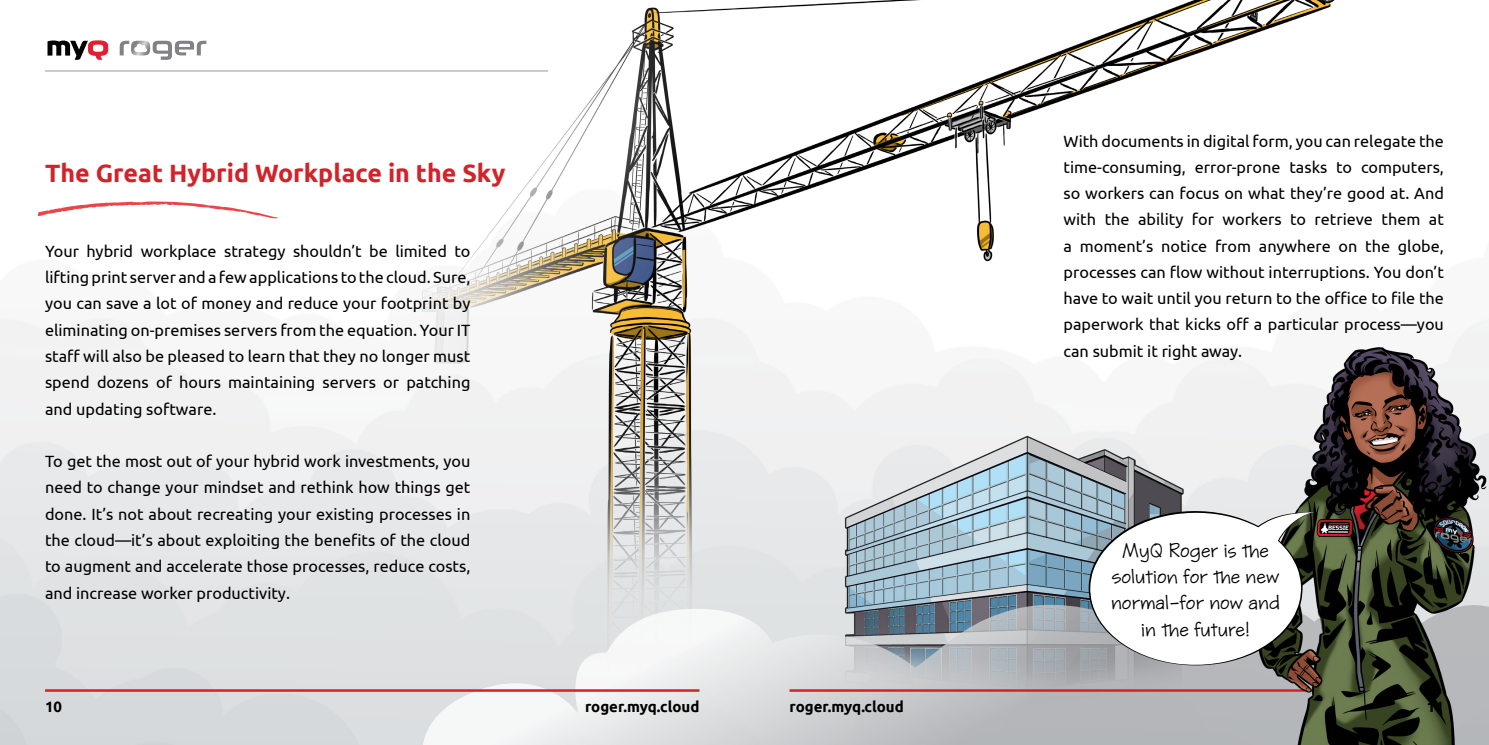
<style>
.page{position:relative;width:1489px;height:745px;background:#fff}
.page>*{position:absolute;margin:0;border:0;box-sizing:border-box;transform-origin:0 0}
.t1{font:700 25px "Ubuntu";color:#d2232a}
.t2{font:17.5px/26.2px "Skriva";color:#000;text-align:center}
.t3{font:16.25px/26.2px "Ubuntu";color:#000;text-align:justify}
.t4{font:700 15px "Ubuntu";color:#000}
</style>
<div class="page">
<img style="left:0;top:40px;width:1488px;height:704px">
<img style="left:420px;top:0;width:916px;height:591px">
<svg style="left:29px;top:173px;width:252px;height:135px"></svg>
<img style="left:801px;top:372px;width:411px;height:219px">
<svg style="left:415px;top:591px;width:808px;height:153px;background:#cbced1"></svg>
<hr style="left:789px;top:688px;width:654px;height:3px;background:#d2232a">
<img style="left:1223px;top:341px;width:265px;height:403px">
<svg style="left:47px;top:40px;width:61px;height:20px"></svg>
<svg style="left:120px;top:41px;width:86px;height:19px"></svg>
<hr style="left:45px;top:70px;width:503px;height:1px;background:#abadb0">
<hr style="left:45px;top:688px;width:654px;height:3px;background:#d2232a">
<svg style="left:1088px;top:510px;width:226px;height:155px"></svg>
<h1 class="t1" style="left:45px;top:158px;width:462px">The Great Hybrid Workplace in the Sky</h1>
<p class="t3" style="left:45px;top:237px;width:427px">Your hybrid workplace strategy shouldn’t be limited to lifting print server and a few applications to the cloud. Sure, you can save a lot of money and reduce your footprint by eliminating on-premises servers from the equation. Your IT staff will also be pleased to learn that they no longer must spend dozens of hours maintaining servers or patching and updating software.</p>
<p class="t3" style="left:45px;top:447px;width:427px">To get the most out of your hybrid work investments, you need to change your mindset and rethink how things get done. It’s not about recreating your existing processes in the cloud—it’s about exploiting the benefits of the cloud to augment and accelerate those processes, reduce costs, and increase worker productivity.</p>
<p class="t3" style="left:1063px;top:127px;width:382px">With documents in digital form, you can relegate the time-consuming, error-prone tasks to computers, so workers can focus on what they’re good at. And with the ability for workers to retrieve them at a moment’s notice from anywhere on the globe, processes can flow without interruptions. You don’t have to wait until you return to the office to file the paperwork that kicks off a particular process—you can submit it right away.</p>
<p class="t2" style="left:1110px;top:537px;width:170px">MyQ Roger is the solution for the new normal—for now and in the future!</p>
<p class="t4" style="left:45px;top:697px;width:19px">10</p>
<p class="t4" style="left:585px;top:697px;width:116px">roger.myq.cloud</p>
<p class="t4" style="left:789px;top:697px;width:116px">roger.myq.cloud</p>
<p class="t4" style="left:1426px;top:697px;width:19px">11</p>
</div>
